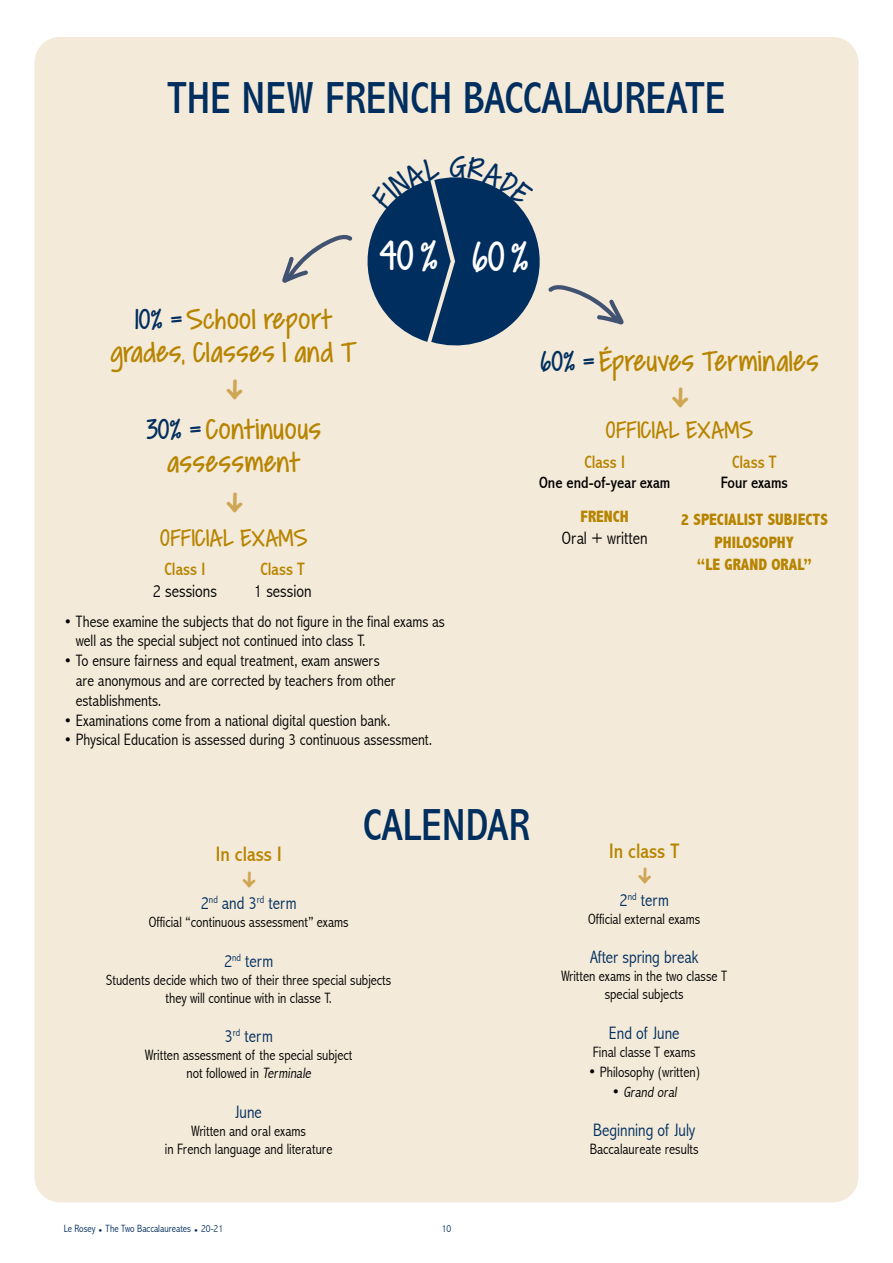
<style>
.page{position:relative;width:893px;height:1263px;background:#fff}
.page>*{position:absolute;margin:0;border:0;box-sizing:border-box;transform-origin:0 0}
.t1{font:47.4px "Covered By Your Grace";color:#fff}
.t2{font:condensed 45px "Abadi";color:#002e5f}
.t3{font:33.75px "PW New Arrows";color:#cea654}
.t4{font:32.4px/32.4px "Covered By Your Grace";letter-spacing:.01em;color:#b78400;text-align:center}
.t5{font:27px "Covered By Your Grace";letter-spacing:.015em;color:#b78400}
.t6{font:27px "PW New Arrows";color:#cea654}
.t7{font:condensed 21px "Abadi";color:#b78400}
.t8{font:300 condensed 18px "Abadi";color:#002e5f}
.t9{font:300 condensed 18px "Abadi";color:#000}
.t10{font:condensed 18px "Abadi";color:#b78400}
.t11{font:300 condensed 16.5px/19.8px "Abadi";color:#000}
.t12{font:800 condensed 16.5px/22.5px "Abadi";color:#b78400;text-align:center}
.t13{font:condensed 16.5px "Abadi";color:#000}
.t14{font:300 condensed 15px/18px "Abadi";color:#000;text-align:center}
.t15{font:300 condensed 10.5px "Abadi";color:#002e5f}
.s1{color:#002e5f}
.s2{font-size:16.5px}
</style>
<div class="page">
<div style="left:34px;top:37px;width:824px;height:1165px;background:#f4ead9;border-radius:26px"></div>
<svg style="left:367px;top:177px;width:173px;height:169px"></svg>
<h2 class="t2" style="left:168px;top:72px;width:559px">THE NEW FRENCH BACCALAUREATE</h2>
<h1 class="t1" style="left:380px;top:234px;width:151px">40% 60%</h1>
<h3 class="t4" style="left:111px;top:305px;width:247px"><span class="s1">10% =</span> School report grades, Classes I and T</h3>
<h3 class="t3" style="left:222px;top:372px;width:25px">s</h3>
<h3 class="t4" style="left:147px;top:415px;width:176px"><span class="s1">30% =</span>Continuous assessment</h3>
<h3 class="t3" style="left:222px;top:485px;width:25px">s</h3>
<h3 class="t5" style="left:160px;top:524px;width:149px">OFFICIAL EXAMS</h3>
<p class="t10" style="left:165px;top:559px;width:42px">Class I</p>
<p class="t9" style="left:153px;top:580px;width:66px">2 sessions</p>
<p class="t10" style="left:261px;top:559px;width:46px">Class T</p>
<p class="t9" style="left:254px;top:580px;width:59px">1 session</p>
<p class="t11" style="left:76px;top:611px;width:371px;text-indent:-12px">• These examine the subjects that do not figure in the final exams as well as the special subject not continued into class T.</p>
<p class="t11" style="left:76px;top:651px;width:321px;text-indent:-12px">• To ensure fairness and equal treatment, exam answers are anonymous and are corrected by teachers from other establishments.</p>
<p class="t11" style="left:64px;top:710px;width:328px">• Examinations come from a national digital question bank.</p>
<p class="t11" style="left:64px;top:730px;width:370px">• Physical Education is assessed during 3 continuous assessment.</p>
<h3 class="t4" style="left:541px;top:347px;width:279px"><span class="s1">60% =</span> Épreuves Terminales</h3>
<h3 class="t3" style="left:668px;top:380px;width:25px">s</h3>
<h3 class="t5" style="left:606px;top:417px;width:149px">OFFICIAL EXAMS</h3>
<p class="t10" style="left:584px;top:451px;width:42px">Class I</p>
<p class="t13" style="left:539px;top:473px;width:133px">One end-of-year exam</p>
<p class="t12" style="left:581px;top:506px;width:50px">FRENCH</p>
<p class="t9" style="left:562px;top:528px;width:87px">Oral + written</p>
<p class="t10" style="left:732px;top:451px;width:46px">Class T</p>
<p class="t13" style="left:721px;top:473px;width:69px">Four exams</p>
<p class="t12" style="left:681px;top:508px;width:149px">2 SPECIALIST SUBJECTS<br>PHILOSOPHY<br>“LE GRAND ORAL”</p>
<h2 class="t2" style="left:363px;top:799px;width:168px">CALENDAR</h2>
<h3 class="t7" style="left:216px;top:842px;width:67px">In class I</h3>
<h3 class="t6" style="left:239px;top:865px;width:20px">s</h3>
<p class="t8" style="left:201px;top:893px;width:98px">2<sup>nd</sup> and 3<sup>rd</sup> term</p>
<p class="t14" style="left:149px;top:913px;width:201px">Official “continuous assessment” exams</p>
<p class="t8" style="left:224px;top:950px;width:51px">2<sup>nd</sup> term</p>
<p class="t14" style="left:106px;top:971px;width:287px">Students decide which two of their three special subjects they will continue with in classe T.</p>
<p class="t8" style="left:225px;top:1026px;width:50px">3<sup>rd</sup> term</p>
<p class="t14" style="left:145px;top:1046px;width:209px">Written assessment of the special subject not followed in Terminale</p>
<p class="t8" style="left:236px;top:1101px;width:28px">June</p>
<p class="t14" style="left:165px;top:1122px;width:169px">Written and oral exams<br>in French language and literature</p>
<h3 class="t7" style="left:609px;top:839px;width:72px">In class T</h3>
<h3 class="t6" style="left:635px;top:862px;width:20px">s</h3>
<p class="t8" style="left:619px;top:889px;width:51px">2<sup>nd</sup> term</p>
<p class="t14" style="left:588px;top:910px;width:114px">Official external exams</p>
<p class="t8" style="left:590px;top:947px;width:110px">After spring break</p>
<p class="t14" style="left:561px;top:967px;width:167px">Written exams in the two classe T special subjects</p>
<p class="t8" style="left:609px;top:1022px;width:72px">End of June</p>
<p class="t14" style="left:593px;top:1043px;width:104px">Final classe T exams</p>
<p class="t14" style="left:588px;top:1063px;width:114px"><span class="s2">•</span> Philosophy (written)</p>
<p class="t14" style="left:612px;top:1083px;width:69px"><span class="s2">•</span> Grand oral</p>
<p class="t8" style="left:593px;top:1120px;width:104px">Beginning of July</p>
<p class="t14" style="left:590px;top:1140px;width:110px">Baccalaureate results</p>
<p class="t15" style="left:64px;top:1222px;width:161px">Le Rosey • The Two Baccalaureates • 20-21</p>
<p class="t15" style="left:442px;top:1222px;width:11px">10</p>
</div>
